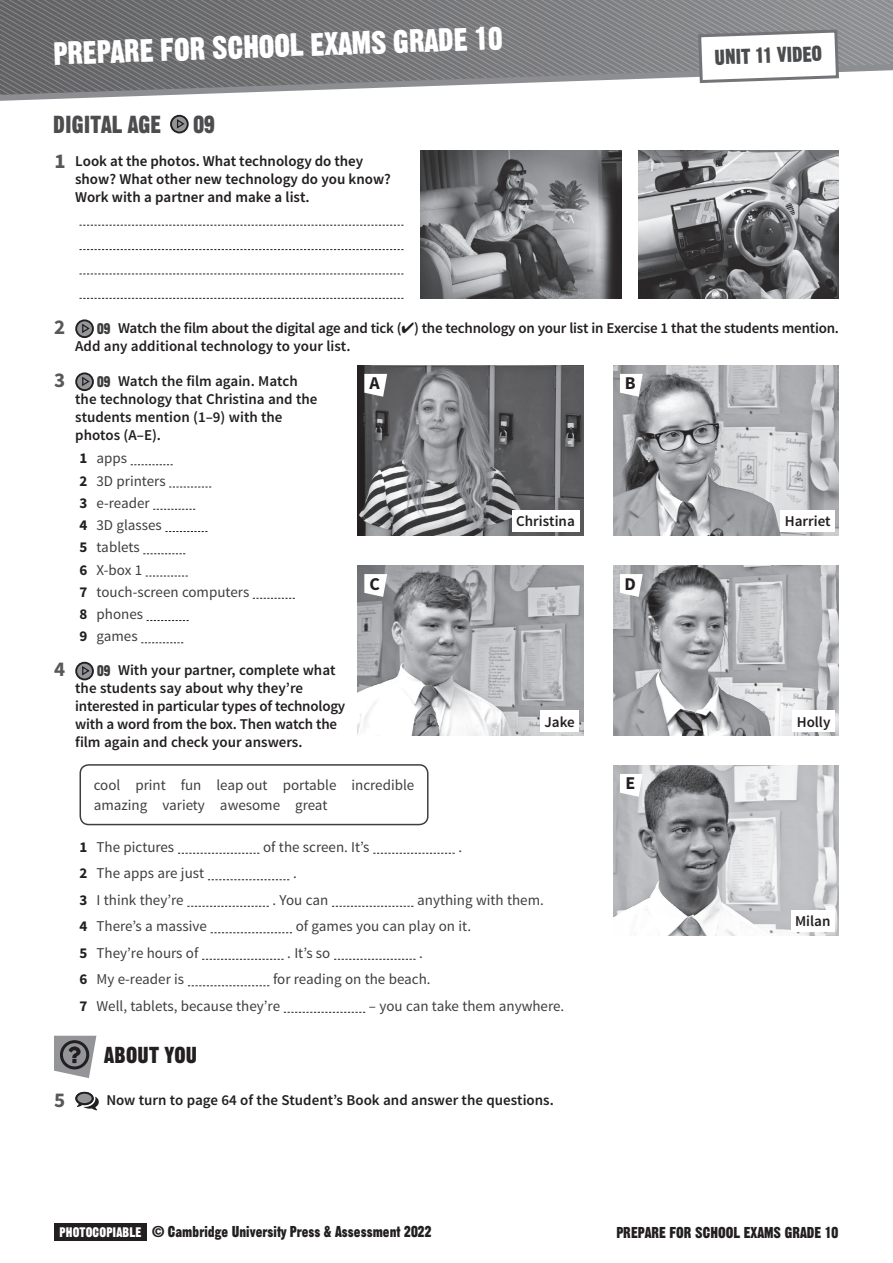
<style>
.page{position:relative;width:893px;height:1263px;background:#fff}
.page>*{position:absolute;margin:0;border:0;box-sizing:border-box;transform-origin:0 0}
.t1{font:31.5px "Gothic Thirteen Std";color:#fff}
.t2{font:24px "Gothic Thirteen Std";color:#4d4d4f}
.t3{font:22.5px "Gothic Thirteen Std";letter-spacing:.01em;color:#231f20}
.t4{font:21px "Gothic Thirteen Std";color:#4b4c4d}
.t5{font:700 21px "Source Sans Pro";color:#57585a}
.t6{font:700 18px "Source Sans Pro";color:#231f20}
.t7{font:15.3px "Gothic Thirteen Std";color:#231f20}
.t8{font:600 15px/18px "Source Sans Pro";color:#231f20}
.t9{font:15px/22.2px "Source Sans Pro";color:#3e3e3f}
.s1{font-family:"Gothic Thirteen Std";font-weight:400;color:#3e3e3f}
.s2{font-weight:700;color:#231f20}
.s3{font-size:13.5px;color:#fff}
</style>
<div class="page">
<svg style="left:0;top:0;width:893px;height:101px;background:#8f8f91"></svg>
<div style="left:54px;top:1223px;width:93px;height:18px;background:#231f20"></div>
<svg style="left:697px;top:28px;width:143px;height:57px"></svg>
<svg style="left:171px;top:116px;width:17px;height:16px"></svg>
<div style="left:170px;top:115px;width:19px;height:18px;border:2px solid #231f20;border-radius:50%"></div>
<svg style="left:176px;top:118px;width:10px;height:11px"></svg>
<svg style="left:80px;top:225px;width:323px;height:1px"></svg>
<svg style="left:80px;top:249px;width:323px;height:1px"></svg>
<svg style="left:80px;top:274px;width:323px;height:1px"></svg>
<svg style="left:80px;top:298px;width:323px;height:1px"></svg>
<svg style="left:76px;top:320px;width:17px;height:17px"></svg>
<div style="left:75px;top:319px;width:19px;height:19px;border:2px solid #231f20;border-radius:50%"></div>
<svg style="left:81px;top:322px;width:10px;height:12px"></svg>
<svg style="left:76px;top:373px;width:17px;height:17px"></svg>
<div style="left:75px;top:372px;width:19px;height:19px;border:2px solid #231f20;border-radius:50%"></div>
<svg style="left:81px;top:376px;width:10px;height:11px"></svg>
<svg style="left:131px;top:464px;width:42px;height:1px"></svg>
<svg style="left:169px;top:487px;width:42px;height:1px"></svg>
<svg style="left:153px;top:509px;width:42px;height:1px"></svg>
<svg style="left:165px;top:531px;width:42px;height:1px"></svg>
<svg style="left:143px;top:553px;width:42px;height:1px"></svg>
<svg style="left:146px;top:576px;width:42px;height:1px"></svg>
<svg style="left:253px;top:598px;width:42px;height:1px"></svg>
<svg style="left:147px;top:620px;width:42px;height:1px"></svg>
<svg style="left:141px;top:642px;width:42px;height:1px"></svg>
<svg style="left:76px;top:663px;width:17px;height:16px"></svg>
<div style="left:75px;top:662px;width:19px;height:18px;border:2px solid #231f20;border-radius:50%"></div>
<svg style="left:81px;top:665px;width:10px;height:11px"></svg>
<div style="left:80px;top:764px;width:348px;height:61px;border:2px solid #3e3e3f;border-radius:9px"></div>
<svg style="left:178px;top:853px;width:81px;height:1px"></svg>
<svg style="left:373px;top:853px;width:82px;height:1px"></svg>
<svg style="left:208px;top:879px;width:81px;height:1px"></svg>
<svg style="left:187px;top:906px;width:82px;height:1px"></svg>
<svg style="left:332px;top:906px;width:81px;height:1px"></svg>
<svg style="left:211px;top:932px;width:81px;height:1px"></svg>
<svg style="left:202px;top:959px;width:82px;height:1px"></svg>
<svg style="left:334px;top:959px;width:82px;height:1px"></svg>
<svg style="left:188px;top:985px;width:81px;height:1px"></svg>
<svg style="left:284px;top:1012px;width:81px;height:1px"></svg>
<svg style="left:75px;top:1092px;width:24px;height:18px"></svg>
<div style="left:76px;top:1093px;width:17px;height:11px;background:#939598;border-radius:50%"></div>
<div style="left:76px;top:1092px;width:18px;height:13px;border:2px solid #231f20;border-radius:50%"></div>
<img style="left:613px;top:365px;width:226px;height:170px">
<div style="left:780px;top:510px;width:55px;height:21px;background:#fff"></div>
<img style="left:358px;top:566px;width:225px;height:170px">
<div style="left:540px;top:710px;width:39px;height:21px;background:#fff"></div>
<svg style="left:364px;top:574px;width:23px;height:23px"></svg>
<img style="left:358px;top:365px;width:225px;height:170px">
<div style="left:512px;top:510px;width:67px;height:21px;background:#fff"></div>
<svg style="left:364px;top:374px;width:23px;height:23px"></svg>
<svg style="left:620px;top:374px;width:23px;height:23px"></svg>
<img style="left:613px;top:566px;width:226px;height:170px">
<div style="left:792px;top:710px;width:43px;height:21px;background:#fff"></div>
<svg style="left:620px;top:574px;width:23px;height:23px"></svg>
<img style="left:613px;top:765px;width:226px;height:170px">
<div style="left:791px;top:910px;width:44px;height:21px;background:#fff"></div>
<svg style="left:620px;top:774px;width:23px;height:23px"></svg>
<svg style="left:54px;top:1036px;width:42px;height:42px;background:#8d8e90"></svg>
<img style="left:420px;top:151px;width:201px;height:148px">
<img style="left:638px;top:151px;width:201px;height:148px">
<h1 class="t1" style="left:53px;top:34px;width:450px;rotate:-2deg">PREPARE FOR SCHOOL EXAMS GRADE 10</h1>
<h2 class="t2" style="left:53px;top:110px;width:110px">DIGITAL AGE</h2>
<h2 class="t2" style="left:194px;top:110px;width:23px">09</h2>
<h3 class="t5" style="left:55px;top:147px;width:13px">1</h3>
<p class="t8" style="left:75px;top:152px;width:317px">Look at the photos. What technology do they show? What other new technology do you know?<br>Work with a partner and make a list.</p>
<h3 class="t4" style="left:714px;top:44px;width:109px;rotate:-2deg">UNIT 11 VIDEO</h3>
<h3 class="t5" style="left:54px;top:314px;width:13px">2</h3>
<p class="t8" style="left:75px;top:319px;width:765px;text-indent:22px"><span class="s1">09</span> Watch the film about the digital age and tick (✔) the technology on your list in Exercise 1 that the students mention.<br>Add any additional technology to your list.</p>
<h3 class="t5" style="left:54px;top:367px;width:13px">3</h3>
<p class="t8" style="left:75px;top:372px;width:244px;text-indent:22px"><span class="s1">09</span> Watch the film again. Match the technology that Christina and the students mention (1–9) with the photos (A–E).</p>
<p class="t9" style="left:79px;top:447px;width:171px"><span class="s2">1</span> apps<br><span class="s2">2</span> 3D printers<br><span class="s2">3</span> e-reader<br><span class="s2">4</span> 3D glasses<br><span class="s2">5</span> tablets<br><span class="s2">6</span> X-box 1<br><span class="s2">7</span> touch-screen computers<br><span class="s2">8</span> phones<br><span class="s2">9</span> games</p>
<h3 class="t5" style="left:54px;top:656px;width:13px">4</h3>
<p class="t8" style="left:75px;top:661px;width:271px;text-indent:22px"><span class="s1">09</span> With your partner, complete what the students say about why they’re interested in particular types of technology with a word from the box. Then watch the film again and check your answers.</p>
<p class="t9" style="left:94px;top:775px;width:322px;line-height:20.1px">cool print fun leap out portable incredible amazing variety awesome great</p>
<p class="t9" style="left:80px;top:836px;width:96px"><span class="s2">1</span> The pictures</p>
<p class="t9" style="left:263px;top:836px;width:108px">of the screen. It’s</p>
<p class="t9" style="left:458px;top:836px;width:5px">.</p>
<p class="t9" style="left:80px;top:862px;width:126px"><span class="s2">2</span> The apps are just</p>
<p class="t9" style="left:293px;top:862px;width:5px">.</p>
<p class="t9" style="left:80px;top:889px;width:106px"><span class="s2">3</span> I think they’re</p>
<p class="t9" style="left:272px;top:889px;width:57px">. You can</p>
<p class="t9" style="left:417px;top:889px;width:128px">anything with them.</p>
<p class="t9" style="left:80px;top:915px;width:129px"><span class="s2">4</span> There’s a massive</p>
<p class="t9" style="left:296px;top:915px;width:177px">of games you can play on it.</p>
<p class="t9" style="left:80px;top:942px;width:120px"><span class="s2">5</span> They’re hours of</p>
<p class="t9" style="left:287px;top:942px;width:45px">. It’s so</p>
<p class="t9" style="left:419px;top:942px;width:5px">.</p>
<p class="t9" style="left:80px;top:968px;width:106px"><span class="s2">6</span> My e-reader is</p>
<p class="t6" style="left:370px;top:372px;width:12px">A</p>
<p class="t6" style="left:625px;top:372px;width:12px">B</p>
<p class="t8" style="left:516px;top:513px;width:60px">Christina</p>
<p class="t8" style="left:785px;top:513px;width:47px">Harriet</p>
<p class="t6" style="left:369px;top:572px;width:12px">C</p>
<p class="t6" style="left:625px;top:572px;width:13px">D</p>
<p class="t8" style="left:544px;top:713px;width:32px">Jake</p>
<p class="t8" style="left:797px;top:713px;width:35px">Holly</p>
<p class="t6" style="left:625px;top:772px;width:11px">E</p>
<p class="t8" style="left:795px;top:913px;width:37px">Milan</p>
<p class="t9" style="left:80px;top:966px;width:353px;line-height:26.5px;text-indent:194px">for reading on the beach.<br><span class="s2">7</span> Well, tablets, because they’re</p>
<p class="t9" style="left:369px;top:995px;width:197px">– you can take them anywhere.</p>
<h3 class="t5" style="left:54px;top:1086px;width:13px">5</h3>
<h3 class="t3" style="left:104px;top:1041px;width:94px">ABOUT YOU</h3>
<p class="t8" style="left:106px;top:1092px;width:449px">Now turn to page 64 of the Student’s Book and answer the questions.</p>
<p class="t7" style="left:60px;top:1222px;width:373px"><span class="s3">PHOTOCOPIABLE</span> © Cambridge University Press &amp; Assessment 2022</p>
<p class="t7" style="left:616px;top:1222px;width:223px">PREPARE FOR SCHOOL EXAMS GRADE 10</p>
</div>
